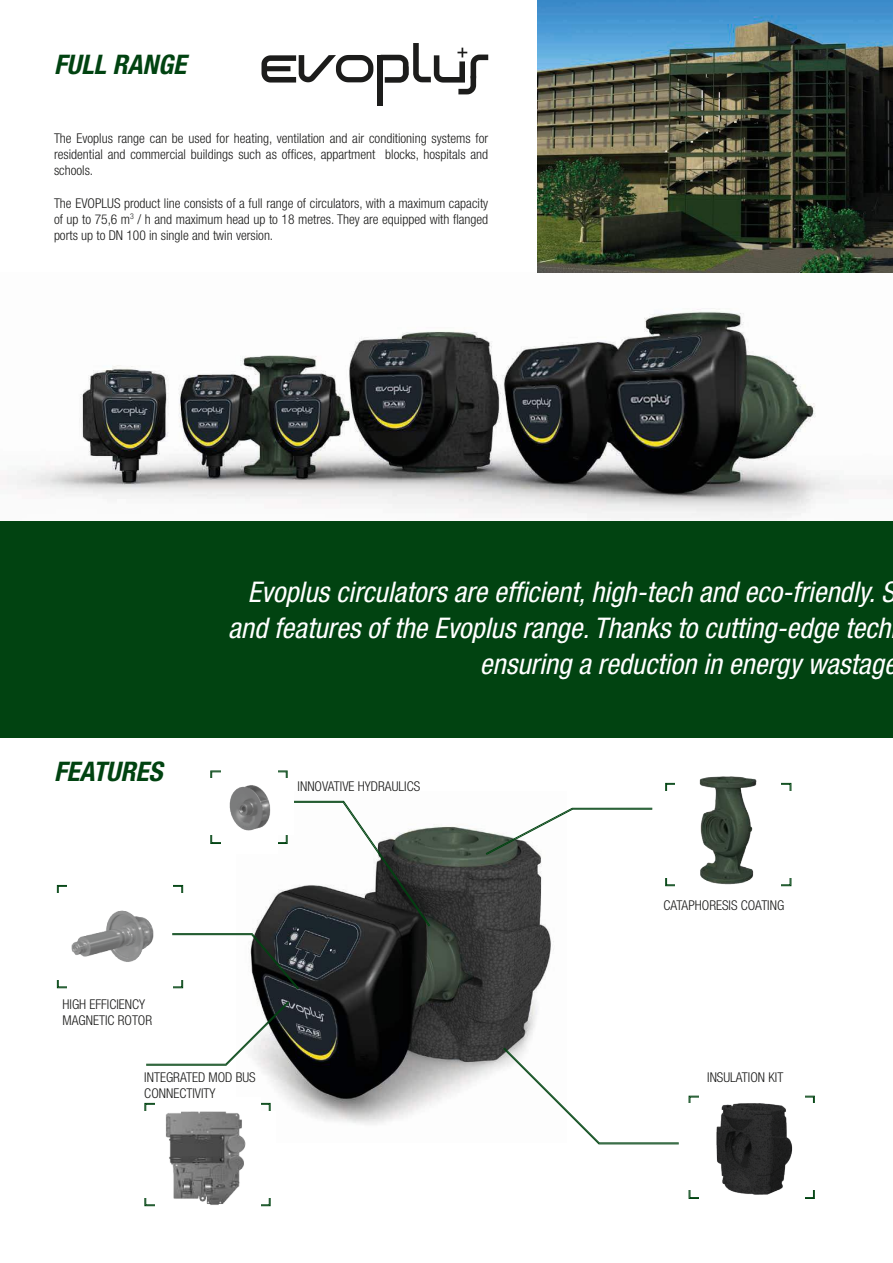
<style>
.page{position:relative;width:893px;height:1263px;background:#fff}
.page>*{position:absolute;margin:0;border:0;box-sizing:border-box;transform-origin:0 0}
.t1{font:italic condensed 28.5px/36px "Helvetica Neue LT";color:#fff;text-align:right}
.t2{font:italic 700 condensed 27px "Helvetica Neue LT";color:#014311}
.t3{font:300 condensed 13.5px/16.2px "Helvetica Neue LT";color:#1c1c1b;text-align:justify}
</style>
<div class="page">
<img style="left:0;top:272px;width:893px;height:246px">
<img style="left:257px;top:824px;width:297px;height:301px">
<img style="left:538px;top:0;width:355px;height:272px">
<svg style="left:261px;top:55px;width:112px;height:28px"></svg>
<div style="left:377px;top:55px;width:6px;height:51px;background:#1c1c1b"></div>
<svg style="left:381px;top:43px;width:107px;height:51px"></svg>
<div style="left:0;top:521px;width:893px;height:217px;background:#014311"></div>
<div style="left:141px;top:1111px;width:135px;height:86px;background:#fff"></div>
<img style="left:153px;top:1102px;width:93px;height:105px">
<img style="left:716px;top:1103px;width:77px;height:92px">
<svg style="left:503px;top:1047px;width:176px;height:97px"></svg>
<img style="left:699px;top:776px;width:58px;height:109px">
<svg style="left:485px;top:808px;width:168px;height:47px"></svg>
<svg style="left:146px;top:1001px;width:144px;height:65px"></svg>
<svg style="left:57px;top:800px;width:374px;height:190px"></svg>
<img style="left:202px;top:770px;width:106px;height:107px">
<h2 class="t2" style="left:54px;top:49px;width:138px">FULL RANGE</h2>
<p class="t3" style="left:54px;top:131px;width:436px">The Evoplus range can be used for heating, ventilation and air conditioning systems for residential and commercial buildings such as offices, appartment blocks, hospitals and schools.</p>
<p class="t3" style="left:54px;top:196px;width:436px">The EVOPLUS product line consists of a full range of circulators, with a maximum capacity of up to 75,6 m<sup>3</sup> / h and maximum head up to 18 metres. They are equipped with flanged ports up to DN 100 in single and twin version.</p>
<h2 class="t2" style="left:54px;top:756px;width:114px">FEATURES</h2>
<p class="t3" style="left:63px;top:997px;width:91px">HIGH EFFICIENCY<br>MAGNETIC ROTOR</p>
<h1 class="t1" style="left:228px;top:576px;width:675px">Evoplus circulators are efficient,high-tech and eco-friendly.S and features of the Evoplus range.Thanks to cutting-edge tech ensuring a reduction in energy wastage</h1>
<p class="t3" style="left:298px;top:779px;width:124px">INNOVATIVE HYDRAULICS</p>
<p class="t3" style="left:663px;top:898px;width:122px">CATAPHORESIS COATING</p>
<p class="t3" style="left:144px;top:1070px;width:113px">INTEGRATED MOD BUS<br>CONNECTIVITY</p>
<p class="t3" style="left:707px;top:1070px;width:78px">INSULATION KIT</p>
</div>
